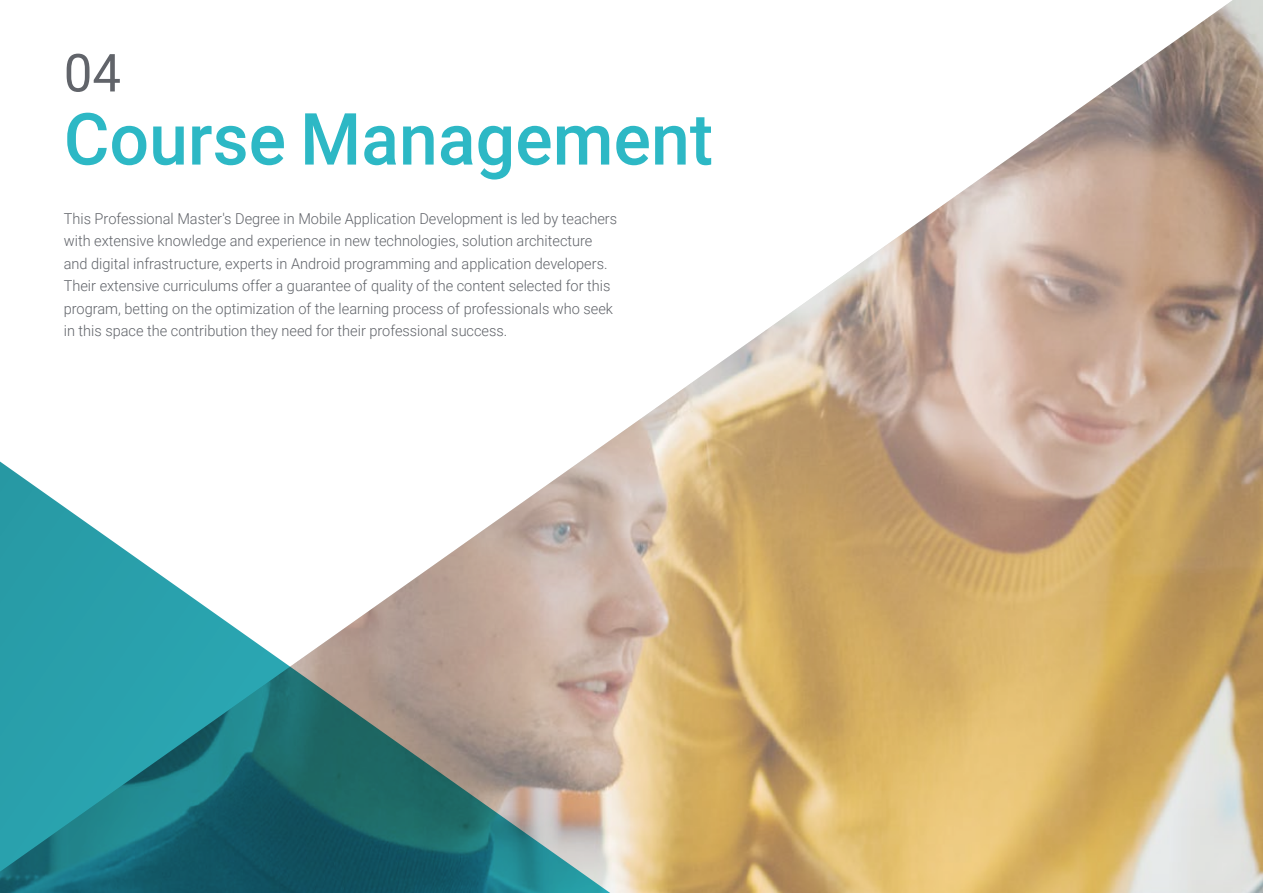
<style>
.page{position:relative;width:1263px;height:893px;background:#fff}
.page>*{position:absolute;margin:0;border:0;box-sizing:border-box;transform-origin:0 0}
.t1{font:500 72px "Roboto";color:#2db8c5}
.t2{font:52.5px "Roboto";color:#61646a}
.t3{font:300 15px/22.5px "Roboto";color:#61646a}
</style>
<div class="page">
<img style="left:602px;top:0;width:661px;height:893px">
<svg style="left:0;top:446px;width:640px;height:447px"></svg>
<h2 class="t2" style="left:64px;top:36px;width:59px">04</h2>
<h1 class="t1" style="left:64px;top:89px;width:651px">Course Management</h1>
<p class="t3" style="left:64px;top:207px;width:555px">This Professional Master's Degree in Mobile Application Development is led by teachers with extensive knowledge and experience in new technologies, solution architecture and digital infrastructure, experts in Android programming and application developers.<br>Their extensive curriculums offer a guarantee of quality of the content selected for this program, betting on the optimization of the learning process of professionals who seek in this space the contribution they need for their professional success.</p>
</div>
